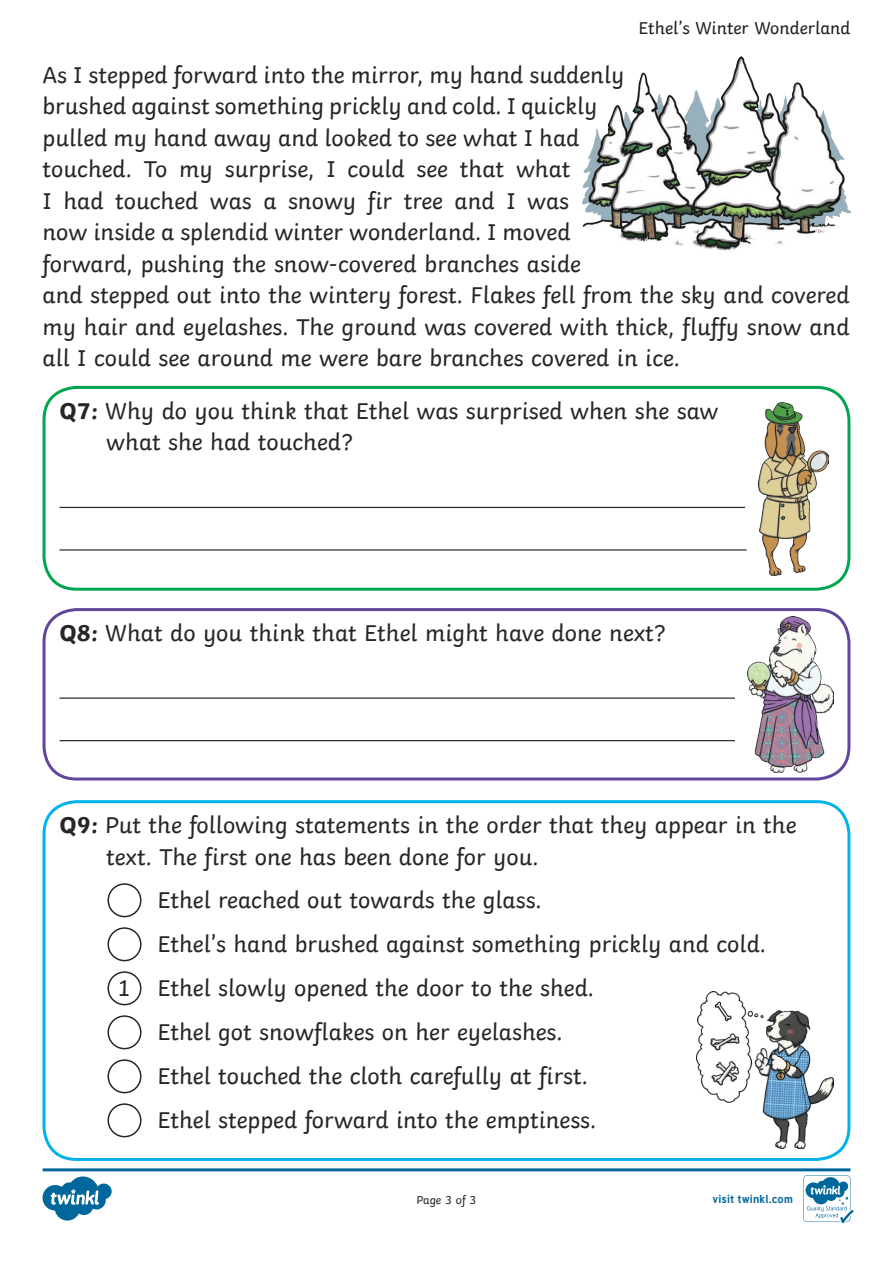
<style>
.page{position:relative;width:893px;height:1263px;background:#fff}
.page>*{position:absolute;margin:0;border:0;box-sizing:border-box;transform-origin:0 0}
.KS1_Body_Copy{font:24px/31.5px "Twinkl";color:#282526}
.t1{font:18px "Twinkl";color:#231f20}
.Page_Numbers{font:12px "Twinkl";letter-spacing:-.005em;color:#282526}
.t2{font:700 11.4px "Tuffy";letter-spacing:.015em;color:#00679d}
.s1{font-weight:700}
</style>
<div class="page">
<div style="left:43px;top:800px;width:807px;height:361px;border:3px solid #00b3ef;border-radius:33px"></div>
<div style="left:43px;top:386px;width:807px;height:205px;border:3px solid #00a54f;border-radius:33px"></div>
<img style="left:583px;top:56px;width:267px;height:195px">
<hr style="left:60px;top:507px;width:685px;height:1px;background:#282526">
<hr style="left:60px;top:549px;width:687px;height:2px;background:#282526">
<img style="left:759px;top:403px;width:69px;height:172px">
<div style="left:43px;top:608px;width:807px;height:172px;border:3px solid #62469c;border-radius:33px"></div>
<hr style="left:60px;top:697px;width:675px;height:2px;background:#282526">
<hr style="left:60px;top:740px;width:675px;height:1px;background:#282526">
<img style="left:748px;top:617px;width:85px;height:155px">
<div style="left:107px;top:883px;width:35px;height:34px;border:2px solid #282526;border-radius:50%"></div>
<div style="left:107px;top:927px;width:35px;height:34px;border:2px solid #282526;border-radius:50%"></div>
<div style="left:107px;top:971px;width:35px;height:34px;border:2px solid #282526;border-radius:50%"></div>
<div style="left:107px;top:1015px;width:35px;height:34px;border:2px solid #282526;border-radius:50%"></div>
<div style="left:107px;top:1059px;width:35px;height:34px;border:2px solid #282526;border-radius:50%"></div>
<div style="left:107px;top:1103px;width:35px;height:34px;border:2px solid #282526;border-radius:50%"></div>
<img style="left:697px;top:991px;width:136px;height:157px">
<svg style="left:43px;top:1168px;width:810px;height:55px"></svg>
<p class="t1" style="left:638px;top:14px;width:213px">Ethel’s Winter Wonderland</p>
<p class="KS1_Body_Copy" style="left:43px;top:57px;width:809px">As I stepped forward into the mirror, my hand suddenly<br>brushed against something prickly and cold. I quickly<br>pulled my hand away and looked to see what I had<br>touched. To my surprise, I could see that what<br>I had touched was a snowy fir tree and I was<br>now inside a splendid winter wonderland. I moved<br>forward, pushing the snow-covered branches aside<br>and stepped out into the wintery forest. Flakes fell from the sky and covered my hair and eyelashes. The ground was covered with thick, fluffy snow and all I could see around me were bare branches covered in ice.</p>
<p class="KS1_Body_Copy" style="left:106px;top:393px;width:614px;text-indent:-47px"><span class="s1">Q7:</span> Why do you think that Ethel was surprised when she saw what she had touched?</p>
<p class="KS1_Body_Copy" style="left:60px;top:615px;width:608px"><span class="s1">Q8:</span> What do you think that Ethel might have done next?</p>
<p class="KS1_Body_Copy" style="left:106px;top:807px;width:692px;text-indent:-47px"><span class="s1">Q9:</span> Put the following statements in the order that they appear in the text. The first one has been done for you.</p>
<p class="KS1_Body_Copy" style="left:157px;top:882px;width:386px">Ethel reached out towards the glass.</p>
<p class="KS1_Body_Copy" style="left:157px;top:926px;width:610px">Ethel’s hand brushed against something prickly and cold.</p>
<p class="KS1_Body_Copy" style="left:117px;top:970px;width:16px">1</p>
<p class="KS1_Body_Copy" style="left:157px;top:970px;width:438px">Ethel slowly opened the door to the shed.</p>
<p class="KS1_Body_Copy" style="left:157px;top:1014px;width:407px">Ethel got snowflakes on her eyelashes.</p>
<p class="KS1_Body_Copy" style="left:157px;top:1058px;width:432px">Ethel touched the cloth carefully at first.</p>
<p class="KS1_Body_Copy" style="left:157px;top:1102px;width:440px">Ethel stepped forward into the emptiness.</p>
<p class="Page_Numbers" style="left:416px;top:1191px;width:62px">Page 3 of 3</p>
<p class="t2" style="left:712px;top:1190px;width:82px">visit twinkl.com</p>
</div>
